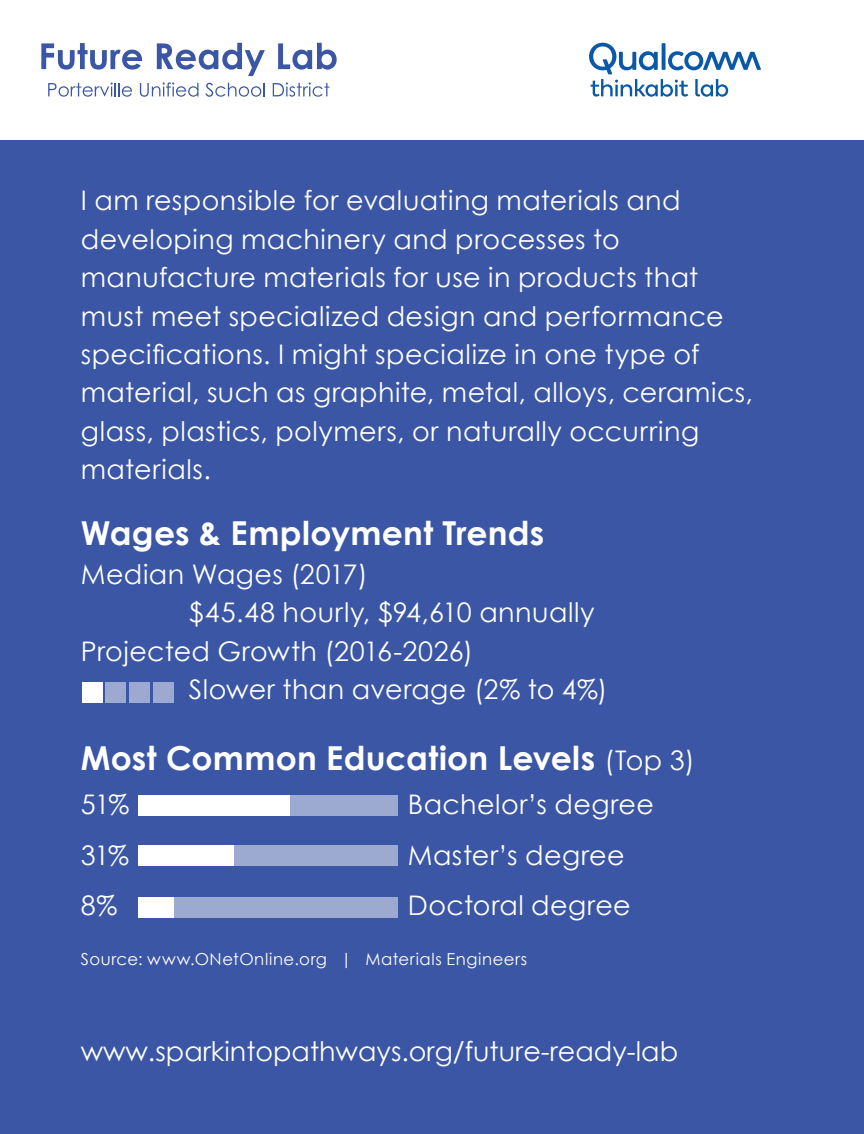
<style>
.page{position:relative;width:864px;height:1134px;background:#3a56a4}
.page>*{position:absolute;margin:0;border:0;box-sizing:border-box;transform-origin:0 0}
.t1{font:700 33px "Century Gothic";letter-spacing:.01em;color:#fff}
.t2{font:27px/38.4px "Century Gothic";letter-spacing:.015em;color:#fff}
.t3{font:16.5px "Century Gothic";letter-spacing:.035em;color:#fff}
.s1{font-weight:400;font-size:27px}
</style>
<div class="page">
<div style="left:0;top:0;width:864px;height:140px;background:#fff"></div>
<svg style="left:589px;top:43px;width:172px;height:54px"></svg>
<svg style="left:41px;top:43px;width:101px;height:27px"></svg>
<svg style="left:157px;top:43px;width:108px;height:33px"></svg>
<svg style="left:278px;top:43px;width:59px;height:27px"></svg>
<svg style="left:48px;top:82px;width:84px;height:15px"></svg>
<svg style="left:140px;top:82px;width:59px;height:15px"></svg>
<svg style="left:205px;top:83px;width:60px;height:14px"></svg>
<svg style="left:273px;top:82px;width:56px;height:15px"></svg>
<div style="left:82px;top:682px;width:20px;height:21px;background:#fff"></div>
<div style="left:138px;top:795px;width:259px;height:21px;background:#9caad1"></div>
<div style="left:138px;top:845px;width:259px;height:21px;background:#9caad1"></div>
<div style="left:138px;top:898px;width:259px;height:20px;background:#9caad1"></div>
<div style="left:153px;top:682px;width:21px;height:21px;background:#9caad1"></div>
<div style="left:106px;top:682px;width:20px;height:21px;background:#9caad1"></div>
<div style="left:129px;top:682px;width:21px;height:21px;background:#9caad1"></div>
<div style="left:138px;top:795px;width:151px;height:21px;background:#fff"></div>
<div style="left:138px;top:845px;width:96px;height:21px;background:#fff"></div>
<div style="left:138px;top:898px;width:36px;height:20px;background:#fff"></div>
<p class="t2" style="left:81px;top:181px;width:674px">I am responsible for evaluating materials and developing machinery and processes to manufacture materials for use in products that must meet specialized design and performance specifications. I might specialize in one type of material, such as graphite, metal, alloys, ceramics, glass, plastics, polymers, or naturally occurring materials.</p>
<p class="t1" style="left:81px;top:508px;width:465px">Wages &amp; Employment Trends</p>
<p class="t2" style="left:81px;top:554px;width:288px">Median Wages (2017)</p>
<p class="t2" style="left:189px;top:593px;width:407px">$45.48 hourly, $94,610 annually</p>
<p class="t2" style="left:81px;top:631px;width:394px">Projected Growth (2016-2026)</p>
<p class="t2" style="left:189px;top:670px;width:420px">Slower than average (2% to 4%)</p>
<p class="t1" style="left:81px;top:733px;width:615px">Most Common Education Levels <span class="s1">(Top 3)</span></p>
<p class="t2" style="left:81px;top:785px;width:50px">51%</p>
<p class="t2" style="left:408px;top:785px;width:248px">Bachelor’s degree</p>
<p class="t2" style="left:81px;top:835px;width:50px">31%</p>
<p class="t2" style="left:408px;top:835px;width:218px">Master’s degree</p>
<p class="t2" style="left:81px;top:886px;width:38px">8%</p>
<p class="t2" style="left:408px;top:886px;width:224px">Doctoral degree</p>
<p class="t3" style="left:81px;top:948px;width:448px">Source: www.ONetOnline.org | Materials Engineers</p>
<p class="t2" style="left:81px;top:1032px;width:599px">www.sparkintopathways.org/future-ready-lab</p>
</div>
